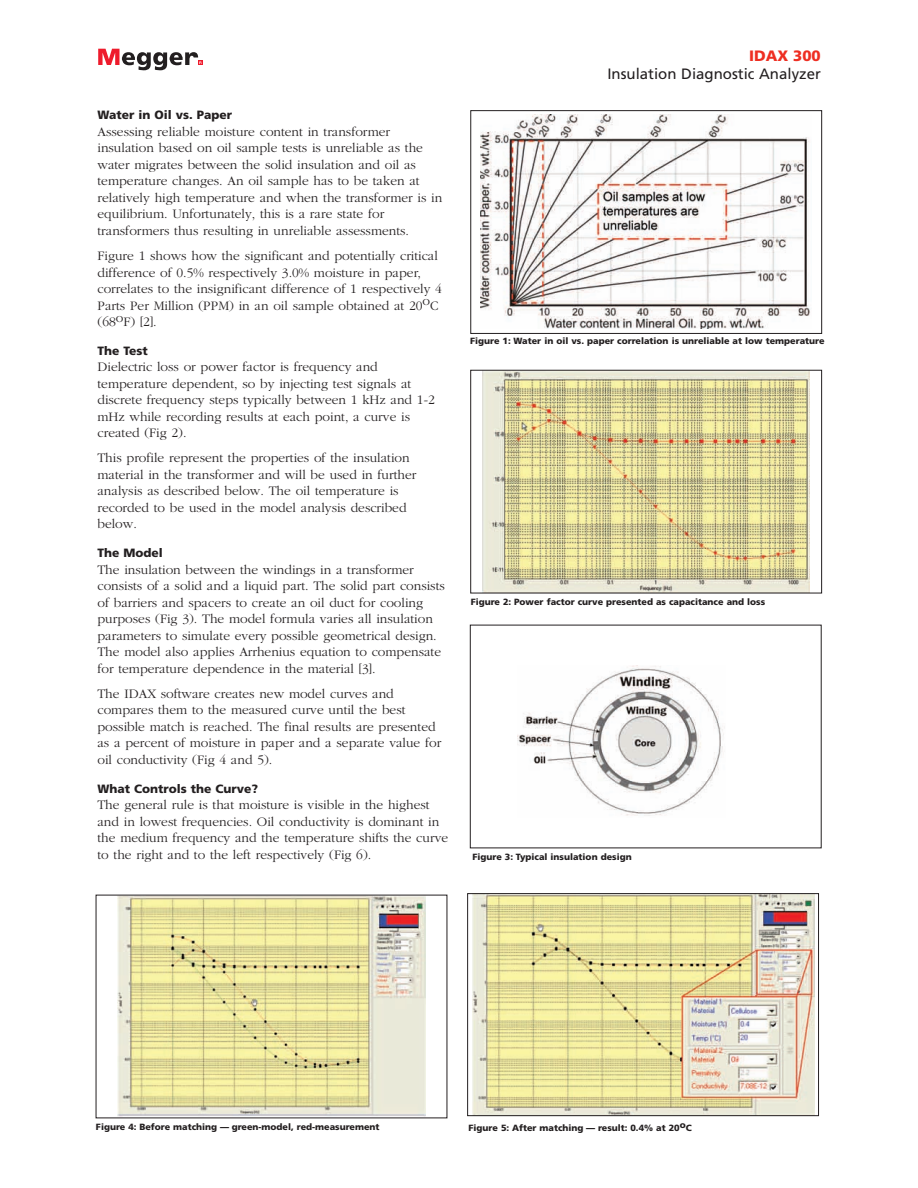
<style>
.page{position:relative;width:918px;height:1188px;background:#fff}
.page>*{position:absolute;margin:0;border:0;box-sizing:border-box;transform-origin:0 0}
.t1{font:15px "Frutiger";color:#231f20}
.t2{font:900 15px "Frutiger";color:#ee2e22}
.t3{font:300 13.5px/16.5px "Garamond";color:#231f20}
.t4{font:900 12px "Frutiger";color:#231f20}
.t5{font:900 9px "Frutiger";color:#231f20}
</style>
<div class="page">
<svg style="left:98px;top:49px;width:105px;height:21px"></svg>
<img style="left:481px;top:114px;width:329px;height:215px">
<div style="left:470px;top:110px;width:352px;height:224px;border:1px solid #231f20"></div>
<img style="left:482px;top:372px;width:328px;height:219px">
<div style="left:470px;top:370px;width:352px;height:223px;border:1px solid #231f20"></div>
<img style="left:472px;top:895px;width:342px;height:219px">
<div style="left:467px;top:893px;width:352px;height:223px;border:1px solid #231f20"></div>
<img style="left:517px;top:666px;width:208px;height:150px">
<img style="left:118px;top:897px;width:307px;height:219px">
<p class="t4" style="left:98px;top:110px;width:136px">Water in Oil vs. Paper</p>
<p class="t3" style="left:98px;top:123px;width:346px">Assessing reliable moisture content in transformer insulation based on oil sample tests is unreliable as the water migrates between the solid insulation and oil as temperature changes. An oil sample has to be taken at relatively high temperature and when the transformer is in equilibrium. Unfortunately, this is a rare state for transformers thus resulting in unreliable assessments.</p>
<p class="t3" style="left:98px;top:247px;width:346px">Figure 1 shows how the significant and potentially critical difference of 0.5% respectively 3.0% moisture in paper, correlates to the insignificant difference of 1 respectively 4<br>Parts Per Million (PPM) in an oil sample obtained at 20oC (68oF) [2].</p>
<p class="t4" style="left:98px;top:346px;width:52px">The Test</p>
<p class="t3" style="left:98px;top:359px;width:339px">Dielectric loss or power factor is frequency and temperature dependent, so by injecting test signals at discrete frequency steps typically between 1 kHz and 1-2 mHz while recording results at each point, a curve is created (Fig 2).</p>
<p class="t3" style="left:98px;top:450px;width:320px">This profile represent the properties of the insulation material in the transformer and will be used in further analysis as described below. The oil temperature is recorded to be used in the model analysis described below.</p>
<p class="t4" style="left:98px;top:548px;width:67px">The Model</p>
<p class="t3" style="left:98px;top:561px;width:349px">The insulation between the windings in a transformer consists of a solid and a liquid part. The solid part consists of barriers and spacers to create an oil duct for cooling purposes (Fig 3). The model formula varies all insulation parameters to simulate every possible geometrical design.<br>The model also applies Arrhenius equation to compensate for temperature dependence in the material [3].</p>
<p class="t3" style="left:98px;top:685px;width:345px">The IDAX software creates new model curves and compares them to the measured curve until the best possible match is reached. The final results are presented as a percent of moisture in paper and a separate value for oil conductivity (Fig 4 and 5).</p>
<p class="t4" style="left:98px;top:784px;width:162px">What Controls the Curve?</p>
<p class="t3" style="left:98px;top:796px;width:352px">The general rule is that moisture is visible in the highest and in lowest frequencies. Oil conductivity is dominant in the medium frequency and the temperature shifts the curve to the right and to the left respectively (Fig 6).</p>
<p class="t2" style="left:749px;top:49px;width:73px">IDAX 300</p>
<p class="t1" style="left:607px;top:68px;width:215px">Insulation Diagnostic Analyzer</p>
<p class="t5" style="left:470px;top:337px;width:356px">Figure 1: Water in oil vs. paper correlation is unreliable at low temperature</p>
<p class="t5" style="left:471px;top:598px;width:296px">Figure 2: Power factor curve presented as capacitance and loss</p>
<p class="t5" style="left:472px;top:854px;width:161px">Figure 3: Typical insulation design</p>
<p class="t5" style="left:96px;top:1124px;width:285px">Figure 4: Before matching — green-model, red-measurement</p>
<p class="t5" style="left:469px;top:1124px;width:225px">Figure 5: After matching — result: 0.4% at 20oC</p>
</div>
